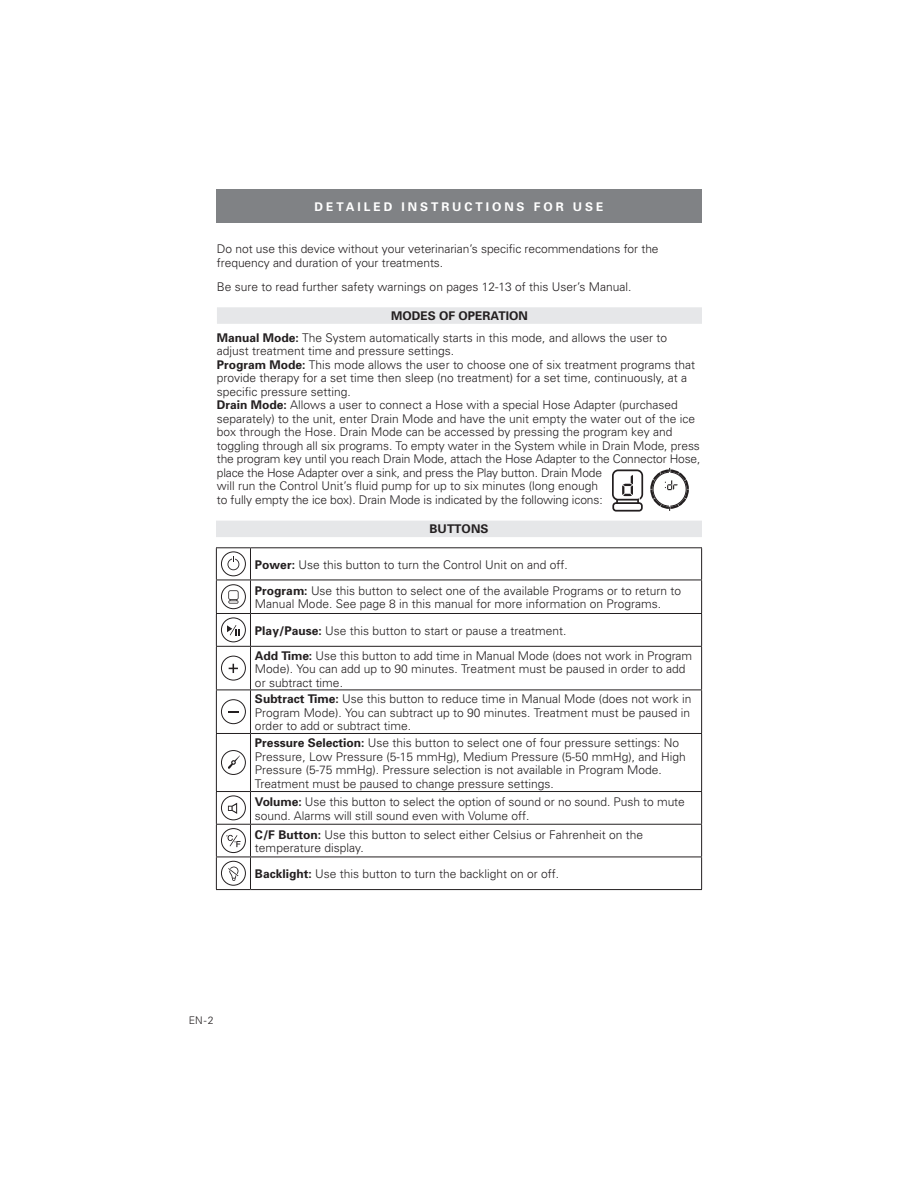
<style>
.page{position:relative;width:918px;height:1188px;background:#fff}
.page>*{position:absolute;margin:0;border:0;box-sizing:border-box;transform-origin:0 0}
.t1{font:300 12px/13.5px "Univers";color:#231f20}
.t2{font:700 12px "Univers";letter-spacing:.245em;color:#fff}
.t3{font:700 12px "Univers";color:#231f20}
.t4{font:300 10.5px "Univers";color:#231f20}
.s1{font-weight:700}
</style>
<div class="page">
<div style="left:217px;top:307px;width:485px;height:17px;background:#e6e7e9"></div>
<div style="left:216px;top:189px;width:486px;height:34px;background:#808285"></div>
<div style="left:216px;top:521px;width:486px;height:16px;background:#e6e7e9"></div>
<svg style="left:251px;top:548px;width:450px;height:309px"></svg>
<hr style="left:216px;top:547px;width:34px;height:1px;background:#231f20">
<hr style="left:216px;top:548px;width:1px;height:32px;background:#231f20">
<hr style="left:250px;top:547px;width:452px;height:1px;background:#231f20">
<hr style="left:250px;top:548px;width:1px;height:32px;background:#231f20">
<hr style="left:701px;top:548px;width:1px;height:32px;background:#231f20">
<hr style="left:216px;top:580px;width:34px;height:1px;background:#231f20">
<hr style="left:216px;top:580px;width:1px;height:33px;background:#231f20">
<hr style="left:250px;top:580px;width:452px;height:1px;background:#231f20">
<hr style="left:250px;top:580px;width:1px;height:33px;background:#231f20">
<hr style="left:701px;top:580px;width:1px;height:33px;background:#231f20">
<hr style="left:216px;top:613px;width:34px;height:1px;background:#231f20">
<hr style="left:216px;top:614px;width:1px;height:32px;background:#231f20">
<hr style="left:250px;top:613px;width:452px;height:1px;background:#231f20">
<hr style="left:250px;top:614px;width:1px;height:32px;background:#231f20">
<hr style="left:701px;top:614px;width:1px;height:32px;background:#231f20">
<hr style="left:216px;top:646px;width:34px;height:1px;background:#231f20">
<hr style="left:216px;top:647px;width:1px;height:43px;background:#231f20">
<hr style="left:250px;top:646px;width:452px;height:1px;background:#231f20">
<hr style="left:250px;top:647px;width:1px;height:43px;background:#231f20">
<hr style="left:701px;top:647px;width:1px;height:43px;background:#231f20">
<hr style="left:216px;top:690px;width:34px;height:1px;background:#231f20">
<hr style="left:216px;top:690px;width:1px;height:43px;background:#231f20">
<hr style="left:250px;top:690px;width:452px;height:1px;background:#231f20">
<hr style="left:250px;top:690px;width:1px;height:43px;background:#231f20">
<hr style="left:701px;top:690px;width:1px;height:43px;background:#231f20">
<hr style="left:216px;top:733px;width:34px;height:1px;background:#231f20">
<hr style="left:216px;top:734px;width:1px;height:57px;background:#231f20">
<hr style="left:250px;top:733px;width:452px;height:1px;background:#231f20">
<hr style="left:250px;top:734px;width:1px;height:57px;background:#231f20">
<hr style="left:701px;top:734px;width:1px;height:57px;background:#231f20">
<hr style="left:216px;top:791px;width:34px;height:1px;background:#231f20">
<hr style="left:216px;top:792px;width:1px;height:32px;background:#231f20">
<hr style="left:250px;top:791px;width:452px;height:1px;background:#231f20">
<hr style="left:250px;top:792px;width:1px;height:32px;background:#231f20">
<hr style="left:701px;top:792px;width:1px;height:32px;background:#231f20">
<hr style="left:216px;top:824px;width:34px;height:1px;background:#231f20">
<hr style="left:216px;top:825px;width:1px;height:32px;background:#231f20">
<hr style="left:250px;top:824px;width:452px;height:1px;background:#231f20">
<hr style="left:250px;top:825px;width:1px;height:32px;background:#231f20">
<hr style="left:701px;top:825px;width:1px;height:32px;background:#231f20">
<hr style="left:216px;top:857px;width:34px;height:1px;background:#231f20">
<hr style="left:216px;top:857px;width:1px;height:32px;background:#231f20">
<hr style="left:250px;top:857px;width:452px;height:1px;background:#231f20">
<hr style="left:250px;top:857px;width:1px;height:32px;background:#231f20">
<hr style="left:701px;top:857px;width:1px;height:32px;background:#231f20">
<hr style="left:216px;top:889px;width:34px;height:1px;background:#231f20">
<hr style="left:250px;top:889px;width:452px;height:1px;background:#231f20">
<svg style="left:221px;top:552px;width:24px;height:24px"></svg>
<div style="left:221px;top:551px;width:25px;height:25px;border:1px solid #231f20;border-radius:50%"></div>
<svg style="left:227px;top:556px;width:12px;height:14px"></svg>
<div style="left:221px;top:584px;width:25px;height:25px;border:1px solid #231f20;border-radius:50%"></div>
<svg style="left:228px;top:590px;width:11px;height:14px"></svg>
<div style="left:221px;top:618px;width:25px;height:24px;border:1px solid #231f20;border-radius:50%"></div>
<svg style="left:227px;top:625px;width:13px;height:10px"></svg>
<svg style="left:230px;top:625px;width:6px;height:10px"></svg>
<div style="left:221px;top:656px;width:25px;height:25px;border:1px solid #231f20;border-radius:50%"></div>
<svg style="left:229px;top:664px;width:9px;height:9px"></svg>
<div style="left:221px;top:699px;width:25px;height:25px;border:1px solid #231f20;border-radius:50%"></div>
<svg style="left:228px;top:711px;width:11px;height:2px"></svg>
<div style="left:221px;top:750px;width:25px;height:25px;border:1px solid #231f20;border-radius:50%"></div>
<svg style="left:228px;top:756px;width:12px;height:13px"></svg>
<svg style="left:221px;top:796px;width:24px;height:24px"></svg>
<div style="left:221px;top:795px;width:25px;height:25px;border:1px solid #231f20;border-radius:50%"></div>
<svg style="left:228px;top:803px;width:9px;height:11px"></svg>
<div style="left:221px;top:828px;width:25px;height:25px;border:1px solid #231f20;border-radius:50%"></div>
<svg style="left:226px;top:835px;width:15px;height:12px"></svg>
<svg style="left:221px;top:861px;width:24px;height:24px"></svg>
<div style="left:221px;top:861px;width:25px;height:25px;border:1px solid #231f20;border-radius:50%"></div>
<svg style="left:228px;top:867px;width:10px;height:14px"></svg>
<svg style="left:650px;top:468px;width:39px;height:43px"></svg>
<svg style="left:612px;top:469px;width:31px;height:43px"></svg>
<p class="t2" style="left:314px;top:199px;width:291px">D etailed I ns truc tions f or Us e</p>
<p class="t1" style="left:217px;top:242px;width:443px">Do not use this device without your veterinarian’s specific recommendations for the frequency and duration of your treatments.</p>
<p class="t1" style="left:217px;top:280px;width:416px">Be sure to read further safety warnings on pages 12-13 of this User’s Manual.</p>
<p class="t3" style="left:391px;top:308px;width:21px">MODE</p>
<p class="t1" style="left:217px;top:305px;width:452px;line-height:21.6px;text-indent:211px"><span class="s1">S OF OPERATION<br>Manual Mode:</span> The System automatically starts in this mode, and allows the user to</p>
<p class="t1" style="left:217px;top:344px;width:485px">adjust treatment time and pressure settings.<br><span class="s1">Program Mode:</span> This mode allows the user to choose one of six treatment programs that provide therapy for a set time then sleep (no treatment) for a set time, continuously, at a specific pressure setting.<br><span class="s1">Drain Mode:</span> Allows a user to connect a Hose with a special Hose Adapter (purchased separately) to the unit, enter Drain Mode and have the unit empty the water out of the ice box through the Hose. Drain Mode can be accessed by pressing the program key and toggling through all six programs. To empty water in the System while in Drain Mode, press the program key until you reach Drain Mode, attach the Hose Adapter to the Connector Hose, place the Hose Adapter over a sink, and press the Play button. Drain Mode<br>will run the Control Unit’s fluid pump for up to six minutes (long enough<br>to fully empty the ice box). Drain Mode is indicated by the following icons:</p>
<p class="t3" style="left:430px;top:521px;width:27px">BUTTON</p>
<p class="t3" style="left:480px;top:521px;width:10px">S</p>
<p class="t1" style="left:255px;top:551px;width:428px;line-height:26.1px"><span class="s1">Power:</span> Use this button to turn the Control Unit on and off.<br><span class="s1">Program:</span> Use this button to select one of the available Programs or to return to</p>
<p class="t1" style="left:255px;top:597px;width:408px">Manual Mode. See page 8 in this manual for more information on Programs.</p>
<p class="t1" style="left:255px;top:618px;width:439px;line-height:24.8px"><span class="s1">Play/Pause:</span> Use this button to start or pause a treatment.<br><span class="s1">Add Time:</span> Use this button to add time in Manual Mode (does not work in Program</p>
<p class="t1" style="left:255px;top:662px;width:432px">Mode). You can add up to 90 minutes. Treatment must be paused in order to add or subtract time.</p>
<p class="t1" style="left:255px;top:692px;width:438px"><span class="s1">Subtract Time:</span> Use this button to reduce time in Manual Mode (does not work in<br>Program Mode). You can subtract up to 90 minutes. Treatment must be paused in order to add or subtract time.</p>
<p class="t1" style="left:255px;top:736px;width:432px"><span class="s1">Pressure Selection:</span> Use this button to select one of four pressure settings: No Pressure, Low Pressure (5-15 mmHg), Medium Pressure (5-50 mmHg), and High Pressure (5-75 mmHg). Pressure selection is not available in Program Mode.<br>Treatment must be paused to change pressure settings.</p>
<p class="t1" style="left:255px;top:795px;width:431px"><span class="s1">Volume:</span> Use this button to select the option of sound or no sound. Push to mute sound. Alarms will still sound even with Volume off.</p>
<p class="t1" style="left:255px;top:827px;width:390px"><span class="s1">C/F Button:</span> Use this button to select either Celsius or Fahrenheit on the temperature display.</p>
<p class="t1" style="left:255px;top:867px;width:306px"><span class="s1">Backlight:</span> Use this button to turn the backlight on or off.</p>
<p class="t4" style="left:189px;top:1014px;width:26px">EN-2</p>
</div>
